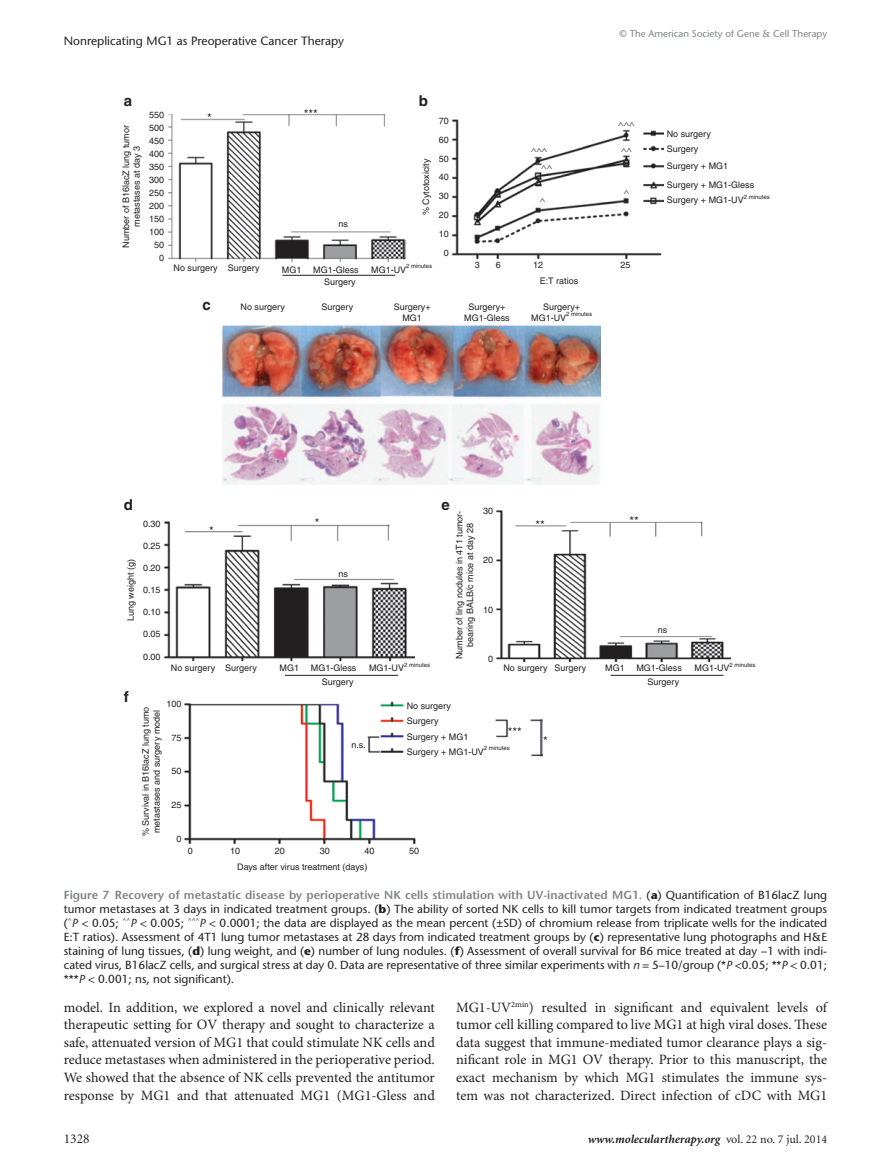
<style>
.page{position:relative;width:891px;height:1175px;background:#fff}
.page>*{position:absolute;margin:0;border:0;box-sizing:border-box;transform-origin:0 0}
.t1{font:700 15px "Helvetica";color:#231f20}
.t2{font:14.25px/17.7px "Minion Pro";letter-spacing:-.005em;color:#231f20;text-align:justify}
.t3{font:13.5px "Minion";color:#231f20}
.t4{font:12px "Stone Sans";color:#231f20}
.t5{font:italic 700 12px "Minion";color:#231f20}
.t6{font:12px "Helvetica";color:#231f20}
.t7{font:11.7px/14.1px "Stone Sans";color:#231f20;text-align:justify}
.t8{font:600 11.7px "ITC Stone Sans";color:#808285}
.t9{font:9.75px "Stone Sans";color:#808285}
.t10{font:9px/10.8px "Helvetica";color:#231f20}
.t11{font:9px "Symbol";color:#231f20}
.t12{font:6px "Helvetica";color:#231f20}
.s1{font-family:"Stone Sans";font-weight:400;color:#231f20}
.s2{font-family:"Stone Sans";font-weight:700;color:#231f20}
.s3{font-weight:700}
.s4{font-style:italic}
.s5{font-weight:400;font-style:normal}
</style>
<div class="page">
<img style="left:222px;top:326px;width:379px;height:158px">
<img style="left:168px;top:114px;width:237px;height:147px">
<img style="left:453px;top:119px;width:210px;height:139px">
<img style="left:165px;top:522px;width:249px;height:139px">
<img style="left:497px;top:510px;width:233px;height:152px">
<img style="left:185px;top:701px;width:357px;height:142px">
<hr style="left:282px;top:275px;width:113px;height:1px;background:#231f20">
<hr style="left:285px;top:675px;width:113px;height:1px;background:#231f20">
<hr style="left:611px;top:675px;width:113px;height:1px;background:#231f20">
<svg style="left:621px;top:148px;width:11px;height:4px"></svg>
<svg style="left:541px;top:165px;width:11px;height:4px"></svg>
<svg style="left:624px;top:190px;width:5px;height:4px"></svg>
<svg style="left:540px;top:198px;width:5px;height:4px"></svg>
<p class="t4" style="left:64px;top:34px;width:282px">Nonreplicating MG1 as Preoperative Cancer Therapy</p>
<p class="t1" style="left:124px;top:92px;width:10px">a</p>
<p class="t1" style="left:419px;top:92px;width:11px">b</p>
<p class="t10" style="left:149px;top:109px;width:17px">550</p>
<p class="t6" style="left:207px;top:111px;width:6px">*</p>
<p class="t10" style="left:149px;top:122px;width:17px">500</p>
<p class="t10" style="left:120px;top:248px;width:124px;text-align:center;rotate:-90deg">Number of B16lacZ lung tumor metastases at day 3</p>
<p class="t10" style="left:149px;top:135px;width:17px">450</p>
<p class="t10" style="left:149px;top:148px;width:17px">400</p>
<p class="t10" style="left:149px;top:161px;width:17px">350</p>
<p class="t10" style="left:149px;top:174px;width:17px">300</p>
<p class="t10" style="left:149px;top:187px;width:17px">250</p>
<p class="t10" style="left:149px;top:200px;width:17px">200</p>
<p class="t10" style="left:149px;top:213px;width:17px">150</p>
<p class="t10" style="left:149px;top:226px;width:17px">100</p>
<p class="t10" style="left:154px;top:239px;width:12px">50</p>
<p class="t10" style="left:159px;top:252px;width:7px">0</p>
<p class="t6" style="left:304px;top:106px;width:16px">***</p>
<p class="t10" style="left:338px;top:218px;width:11px">ns</p>
<p class="t10" style="left:439px;top:115px;width:12px">70</p>
<p class="t10" style="left:439px;top:134px;width:12px">60</p>
<p class="t10" style="left:439px;top:153px;width:12px">50</p>
<p class="t10" style="left:421px;top:215px;width:58px;rotate:-90deg">% Cytotoxicity</p>
<p class="t10" style="left:439px;top:172px;width:12px">40</p>
<p class="t10" style="left:439px;top:191px;width:12px">30</p>
<p class="t10" style="left:439px;top:210px;width:12px">20</p>
<p class="t10" style="left:439px;top:229px;width:12px">10</p>
<p class="t10" style="left:444px;top:247px;width:7px">0</p>
<p class="t10" style="left:174px;top:262px;width:88px">No surgery Surgery</p>
<p class="t10" style="left:282px;top:264px;width:21px">MG1</p>
<p class="t10" style="left:313px;top:264px;width:47px">MG1-Gless</p>
<p class="t10" style="left:371px;top:264px;width:37px">MG1-UV</p>
<p class="t12" style="left:406px;top:262px;width:28px">2 minutes</p>
<p class="t10" style="left:324px;top:276px;width:33px">Surgery</p>
<p class="t9" style="left:620px;top:28px;width:209px">© The American Society of Gene &amp; Cell Therapy</p>
<p class="t11" style="left:531px;top:143px;width:18px">∧∧∧</p>
<p class="t11" style="left:618px;top:116px;width:18px">∧∧∧</p>
<p class="t10" style="left:475px;top:260px;width:7px">3</p>
<p class="t10" style="left:496px;top:260px;width:7px">6</p>
<p class="t10" style="left:540px;top:257px;width:40px;line-height:15.5px;text-indent:-7px">12<br>E:T ratios</p>
<p class="t10" style="left:621px;top:260px;width:12px">25</p>
<p class="t10" style="left:667px;top:128px;width:46px">No surgery</p>
<p class="t10" style="left:667px;top:140px;width:63px;line-height:17.4px">Surgery<br>Surgery + MG1</p>
<p class="t10" style="left:667px;top:177px;width:89px;line-height:15.6px">Surgery + MG1-Gless<br>Surgery + MG1-UV</p>
<p class="t12" style="left:744px;top:193px;width:28px">2 minutes</p>
<p class="t1" style="left:203px;top:295px;width:10px">c</p>
<p class="t10" style="left:241px;top:301px;width:46px">No surgery</p>
<p class="t10" style="left:322px;top:301px;width:33px">Surgery</p>
<p class="t10" style="left:394px;top:301px;width:39px;text-align:center">Surgery+<br>MG1</p>
<p class="t10" style="left:464px;top:301px;width:47px;text-align:center">Surgery+<br>MG1-Gless</p>
<p class="t10" style="left:531px;top:301px;width:50px;text-indent:12px">Surgery+<br>MG1-UV</p>
<p class="t12" style="left:566px;top:310px;width:28px">2 minutes</p>
<p class="t1" style="left:124px;top:496px;width:11px">d</p>
<p class="t10" style="left:143px;top:518px;width:19px">0.30</p>
<p class="t10" style="left:143px;top:540px;width:19px">0.25</p>
<p class="t10" style="left:125px;top:621px;width:64px;rotate:-90deg">Lung weight (g)</p>
<p class="t10" style="left:143px;top:562px;width:19px">0.20</p>
<p class="t10" style="left:143px;top:584px;width:19px">0.15</p>
<p class="t10" style="left:143px;top:606px;width:19px">0.10</p>
<p class="t10" style="left:143px;top:629px;width:19px">0.05</p>
<p class="t10" style="left:143px;top:651px;width:19px">0.00</p>
<p class="t6" style="left:209px;top:523px;width:6px">*</p>
<p class="t10" style="left:171px;top:662px;width:88px">No surgery Surgery</p>
<p class="t1" style="left:124px;top:687px;width:6px">f</p>
<p class="t10" style="left:166px;top:698px;width:17px">100</p>
<p class="t10" style="left:140px;top:836px;width:131px;text-align:center;rotate:-90deg">% Survival in B16lacZ lung tumo metastases and surgery model</p>
<p class="t10" style="left:171px;top:732px;width:12px">75</p>
<p class="t10" style="left:171px;top:765px;width:12px">50</p>
<p class="t10" style="left:171px;top:799px;width:12px">25</p>
<p class="t10" style="left:176px;top:833px;width:7px">0</p>
<p class="t6" style="left:315px;top:515px;width:6px">*</p>
<p class="t10" style="left:338px;top:568px;width:11px">ns</p>
<p class="t10" style="left:280px;top:662px;width:21px">MG1</p>
<p class="t10" style="left:311px;top:662px;width:47px">MG1-Gless</p>
<p class="t10" style="left:369px;top:662px;width:37px">MG1-UV</p>
<p class="t12" style="left:404px;top:661px;width:28px">2 minutes</p>
<p class="t10" style="left:322px;top:676px;width:33px">Surgery</p>
<p class="t1" style="left:441px;top:496px;width:10px">e</p>
<p class="t10" style="left:454px;top:659px;width:150px;text-align:center;rotate:-90deg">Number of ling nodules in 4T1 tumor&shy;bearing BALB/c mice at day 28</p>
<p class="t10" style="left:483px;top:506px;width:12px">30</p>
<p class="t10" style="left:483px;top:555px;width:12px">20</p>
<p class="t10" style="left:483px;top:604px;width:12px">10</p>
<p class="t10" style="left:488px;top:653px;width:7px">0</p>
<p class="t6" style="left:536px;top:518px;width:11px">**</p>
<p class="t10" style="left:555px;top:662px;width:33px">Surgery</p>
<p class="t10" style="left:503px;top:662px;width:46px">No surgery</p>
<p class="t10" style="left:351px;top:739px;width:16px">n.s.</p>
<p class="t10" style="left:407px;top:697px;width:63px;line-height:15.6px">No surgery<br>Surgery<br>Surgery + MG1</p>
<p class="t10" style="left:407px;top:746px;width:79px">Surgery + MG1-UV</p>
<p class="t12" style="left:484px;top:744px;width:28px">2 minutes</p>
<p class="t6" style="left:508px;top:725px;width:16px">***</p>
<p class="t6" style="left:543px;top:733px;width:6px">*</p>
<p class="t10" style="left:188px;top:845px;width:7px">0</p>
<p class="t10" style="left:230px;top:845px;width:12px">10</p>
<p class="t10" style="left:275px;top:845px;width:12px">20</p>
<p class="t10" style="left:237px;top:843px;width:132px;line-height:16px;text-indent:82px">30<br>Days after virus treatment (days)</p>
<p class="t10" style="left:364px;top:845px;width:12px">40</p>
<p class="t10" style="left:409px;top:845px;width:12px">50</p>
<p class="t6" style="left:630px;top:514px;width:11px">**</p>
<p class="t10" style="left:658px;top:624px;width:11px">ns</p>
<p class="t10" style="left:605px;top:662px;width:21px">MG1</p>
<p class="t10" style="left:636px;top:662px;width:47px">MG1-Gless</p>
<p class="t10" style="left:647px;top:676px;width:33px">Surgery</p>
<p class="t10" style="left:695px;top:662px;width:37px">MG1-UV</p>
<p class="t12" style="left:730px;top:661px;width:28px">2 minutes</p>
<p class="t8" style="left:64px;top:887px;width:765px">Figure 7 Recovery of metastatic disease by perioperative NK cells stimulation with UV-inactivated MG1. <span class="s1">(</span><span class="s2">a</span><span class="s1">) Quantification of B16lacZ lung</span></p>
<p class="t7" style="left:64px;top:901px;width:765px">tumor metastases at 3 days in indicated treatment groups. (<span class="s3">b</span>) The ability of sorted NK cells to kill tumor targets from indicated treatment groups (<sup>^</sup><span class="s4">P</span> &lt; 0.05; <sup>^^</sup><span class="s4">P</span> &lt; 0.005; <sup>^^^</sup><span class="s4">P</span> &lt; 0.0001; the data are displayed as the mean percent (±SD) of chromium release from triplicate wells for the indicated E:T ratios). Assessment of 4T1 lung tumor metastases at 28 days from indicated treatment groups by (<span class="s3">c</span>) representative lung photographs and H&amp;E staining of lung tissues, (<span class="s3">d</span>) lung weight, and (<span class="s3">e</span>) number of lung nodules. (<span class="s3">f</span>) Assessment of overall survival for B6 mice treated at day −1 with indi&shy;cated virus, B16lacZ cells, and surgical stress at day 0. Data are representative of three similar experiments with <span class="s4">n</span> = 5–10/group (*<span class="s4">P</span> &lt;0.05; **<span class="s4">P</span> &lt; 0.01; ***<span class="s4">P</span> &lt; 0.001; ns, not significant).</p>
<p class="t2" style="left:64px;top:998px;width:373px">model. In addition, we explored a novel and clinically relevant therapeutic setting for OV therapy and sought to characterize a safe, attenuated version of MG1 that could stimulate NK cells and reduce metastases when administered in the perioperative period.<br>We showed that the absence of NK cells prevented the antitumor response by MG1 and that attenuated MG1 (MG1-Gless and</p>
<p class="t2" style="left:456px;top:998px;width:373px">MG1-UV<sup>2min</sup>) resulted in significant and equivalent levels of tumor cell killing compared to live MG1 at high viral doses. These data suggest that immune-mediated tumor clearance plays a sig&shy;nificant role in MG1 OV therapy. Prior to this manuscript, the exact mechanism by which MG1 stimulates the immune sys&shy;tem was not characterized. Direct infection of cDC with MG1</p>
<p class="t3" style="left:64px;top:1132px;width:27px">1328</p>
<p class="t5" style="left:588px;top:1133px;width:241px">www.moleculartherapy.org <span class="s5">vol. 22 no. 7 jul. 2014</span></p>
</div>
